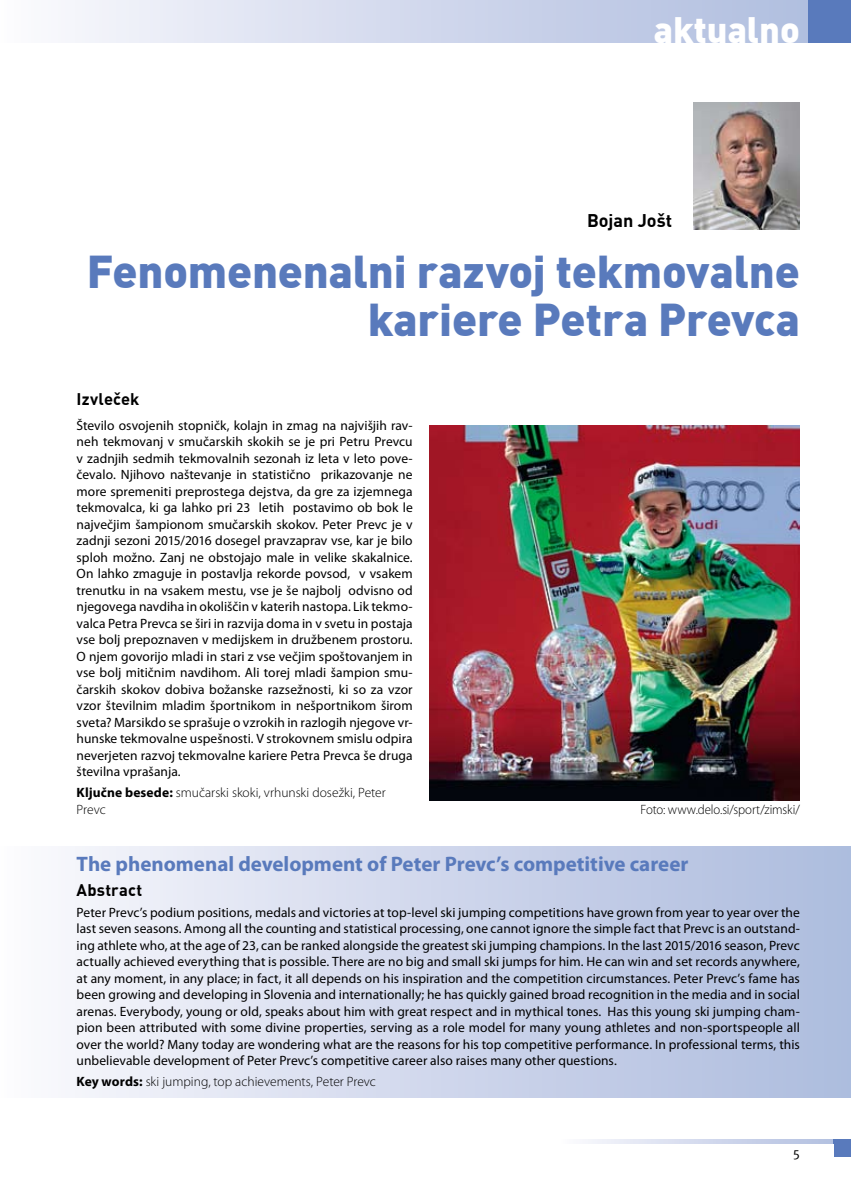
<style>
.page{position:relative;width:851px;height:1191px;background:#fff}
.page>*{position:absolute;margin:0;border:0;box-sizing:border-box;transform-origin:0 0}
.t1{font:900 45px/48px "DINCE";letter-spacing:-.005em;color:#597abc;text-align:right}
.t2{font:900 36px "DINCE";color:#fff}
.t3{font:700 21px "Myriad Pro";color:#597abc}
.t4{font:700 18px "DINCE";color:#000}
.t5{font:700 16.5px "DINCE";letter-spacing:.01em;color:#000}
.t6{font:13.5px/16.5px "Myriad Pro";letter-spacing:.005em;color:#000;text-align:justify}
.t7{font:300 13.5px/16.5px "Myriad Pro";color:#000}
.t8{font:300 13.5px "Myriad Pro";color:#000;scale:.95 1}
.t9{font:13.5px "Meta Pro";color:#000}
.s1{font-weight:700}
</style>
<div class="page">
<div style="left:0;top:0;width:850px;height:43px;background:linear-gradient(to right,#fafafd,#abb9dd)"></div>
<div style="left:808px;top:0;width:42px;height:43px;background:#597abc"></div>
<div style="left:561px;top:1140px;width:289px;height:17px;background:linear-gradient(to right,#fbfafd,#adbbde)"></div>
<div style="left:833px;top:1140px;width:17px;height:17px;background:#597abc"></div>
<div style="left:561px;top:1144px;width:272px;height:13px;background:#fff"></div>
<div style="left:0;top:846px;width:850px;height:251px;background:linear-gradient(to right,#faf9fd,#abbadd)"></div>
<img style="left:693px;top:102px;width:106px;height:127px">
<img style="left:429px;top:425px;width:370px;height:375px">
<h2 class="t2" style="left:653px;top:5px;width:148px">aktualno</h2>
<h3 class="t4" style="left:587px;top:209px;width:87px">Bojan Jošt</h3>
<h1 class="t1" style="left:87px;top:245px;width:714px">Fenomenenalni razvoj tekmovalne kariere Petra Prevca</h1>
<p class="t5" style="left:77px;top:388px;width:64px">Izvleček</p>
<p class="t6" style="left:77px;top:417px;width:337px">Število osvojenih stopničk, kolajn in zmag na najvišjih rav&shy;neh tekmovanj v smučarskih skokih se je pri Petru Prevcu v zadnjih sedmih tekmovalnih sezonah iz leta v leto pove&shy;čevalo. Njihovo naštevanje in statistično prikazovanje ne more spremeniti preprostega dejstva, da gre za izjemnega tekmovalca, ki ga lahko pri 23 letih postavimo ob bok le največjim šampionom smučarskih skokov. Peter Prevc je v zadnji sezoni 2015/2016 dosegel pravzaprav vse, kar je bilo sploh možno. Zanj ne obstojajo male in velike skakalnice.<br>On lahko zmaguje in postavlja rekorde povsod, v vsakem trenutku in na vsakem mestu, vse je še najbolj odvisno od njegovega navdiha in okoliščin v katerih nastopa. Lik tekmo&shy;valca Petra Prevca se širi in razvija doma in v svetu in postaja vse bolj prepoznaven v medijskem in družbenem prostoru.<br>O njem govorijo mladi in stari z vse večjim spoštovanjem in vse bolj mitičnim navdihom. Ali torej mladi šampion smu&shy;čarskih skokov dobiva božanske razsežnosti, ki so za vzor vzor številnim mladim športnikom in nešportnikom širom sveta? Marsikdo se sprašuje o vzrokih in razlogih njegove vr&shy;hunske tekmovalne uspešnosti. V strokovnem smislu odpira neverjeten razvoj tekmovalne kariere Petra Prevca še druga številna vprašanja.</p>
<p class="t7" style="left:77px;top:784px;width:311px"><span class="s1">Ključne besede:</span> smučarski skoki, vrhunski dosežki, Peter<br>Prevc</p>
<p class="t8" style="left:640px;top:802px;width:169px">Foto: www.delo.si/sport/zimski/</p>
<h3 class="t3" style="left:77px;top:850px;width:613px">The phenomenal development of Peter Prevc’s competitive career</h3>
<p class="t5" style="left:77px;top:879px;width:67px">Abstract</p>
<p class="t6" style="left:77px;top:903px;width:724px">Peter Prevc’s podium positions, medals and victories at top-level ski jumping competitions have grown from year to year over the last seven seasons. Among all the counting and statistical processing, one cannot ignore the simple fact that Prevc is an outstand&shy;ing athlete who, at the age of 23, can be ranked alongside the greatest ski jumping champions. In the last 2015/2016 season, Prevc actually achieved everything that is possible. There are no big and small ski jumps for him. He can win and set records anywhere, at any moment, in any place; in fact, it all depends on his inspiration and the competition circumstances. Peter Prevc’s fame has been growing and developing in Slovenia and internationally; he has quickly gained broad recognition in the media and in social arenas. Everybody, young or old, speaks about him with great respect and in mythical tones. Has this young ski jumping cham&shy;pion been attributed with some divine properties, serving as a role model for many young athletes and non-sportspeople all over the world? Many today are wondering what are the reasons for his top competitive performance. In professional terms, this unbelievable development of Peter Prevc’s competitive career also raises many other questions.</p>
<p class="t7" style="left:77px;top:1073px;width:301px"><span class="s1">Key words:</span> ski jumping, top achievements, Peter Prevc</p>
<p class="t9" style="left:793px;top:1144px;width:8px">5</p>
</div>
